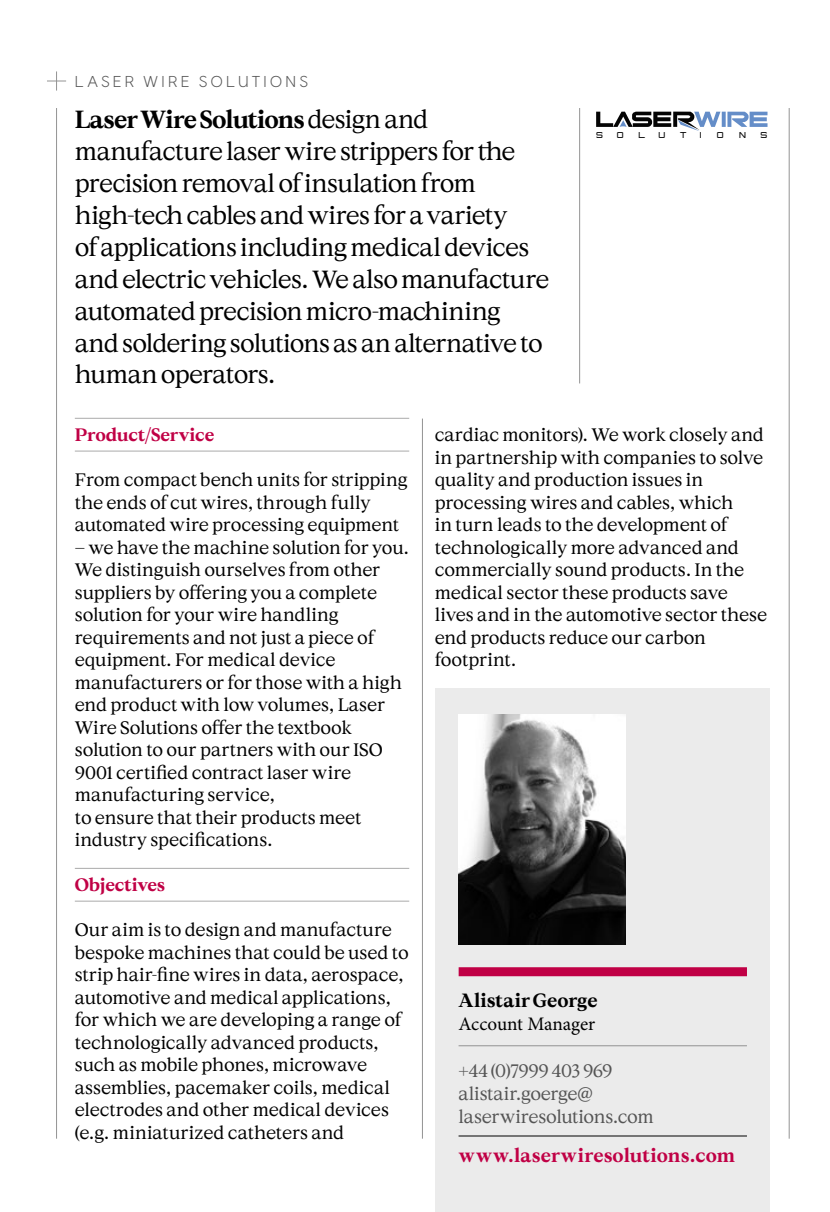
<style>
.page{position:relative;width:830px;height:1212px;background:#fff}
.page>*{position:absolute;margin:0;border:0;box-sizing:border-box;transform-origin:0 0}
.StandFirst_Serif_16{font:24.75px/31.9px "Cymru Serif";letter-spacing:-.035em;color:#000}
.URL{font:700 19.12px "Cymru Serif";letter-spacing:.015em;color:#c00045}
.StandFirst_Serif_16-2{font:700 19.12px "Cymru Serif";letter-spacing:.005em;color:#000}
._03_Name_Line{font:19.12px "Minion Pro";letter-spacing:-.005em;color:#000}
._02_Body{font:18px/22.5px "Wales Serif";letter-spacing:-.01em;color:#000}
._02_Body-2{font:18px/22.9px "Wales Serif";letter-spacing:-.02em;color:#555}
._01_Red_Title_Line{font:700 18px "Cymru Serif";letter-spacing:-.01em;color:#c00045}
.t1{font:300 15.75px "Wales Sans Headline";letter-spacing:.22em;color:#555}
.t2{font:8.33px "Orbitron";color:#050505}
.s1{font-weight:700}
.s2{font-family:"Wales Serif"}
</style>
<div class="page">
<hr style="left:75px;top:418px;width:334px;height:1px;background:#aaa">
<hr style="left:75px;top:451px;width:334px;height:1px;background:#aaa">
<hr style="left:75px;top:868px;width:334px;height:1px;background:#aaa">
<hr style="left:75px;top:901px;width:334px;height:1px;background:#aaa">
<hr style="left:422px;top:419px;width:1px;height:720px;background:#939393">
<hr style="left:788px;top:108px;width:1px;height:1031px;background:#939393">
<hr style="left:56px;top:108px;width:1px;height:1031px;background:#939393">
<svg style="left:47px;top:71px;width:19px;height:20px"></svg>
<hr style="left:579px;top:108px;width:1px;height:275px;background:#939393">
<svg style="left:721px;top:112px;width:4px;height:15px"></svg>
<svg style="left:727px;top:112px;width:40px;height:15px"></svg>
<svg style="left:596px;top:112px;width:124px;height:19px"></svg>
<div style="left:435px;top:689px;width:334px;height:523px;background:#ebebeb"></div>
<div style="left:458px;top:967px;width:288px;height:9px;background:#c00045"></div>
<img style="left:458px;top:715px;width:167px;height:229px">
<hr style="left:458px;top:1045px;width:288px;height:1px;background:#939393">
<hr style="left:458px;top:1135px;width:288px;height:1px;background:#000">
<p class="t1" style="left:75px;top:71px;width:234px">LASER WIRE SOLUTIONS</p>
<p class="StandFirst_Serif_16" style="left:75px;top:103px;width:476px"><span class="s1">Laser Wire Solutions</span> design and manufacture laser wire strippers for the precision removal of insulation from high-tech cables and wires for a variety<br>of applications including medical devices and electric vehicles. We also manufacture automated precision micro-machining and soldering solutions as an alternative to human operators.</p>
<p class="_01_Red_Title_Line" style="left:75px;top:424px;width:141px">Pro<span class="s2">d</span>uct/Service</p>
<p class="_02_Body" style="left:75px;top:468px;width:334px">From compact bench units for stripping the ends of cut wires, through fully automated wire processing equipment</p>
<p class="_02_Body" style="left:75px;top:536px;width:336px">– we have the machine solution for you.<br>We distinguish ourselves from other suppliers by offering you a complete solution for your wire handling requirements and not just a piece of equipment. For medical device manufacturers or for those with a high end product with low volumes, Laser Wire Solutions offer the textbook solution to our partners with our ISO 9001 certified contract laser wire manufacturing service,<br>to ensure that their products meet industry specifications.</p>
<p class="_01_Red_Title_Line" style="left:75px;top:874px;width:92px">Objectives</p>
<p class="_02_Body" style="left:75px;top:918px;width:335px">Our aim is to design and manufacture bespoke machines that could be used to strip hair-fine wires in data, aerospace, automotive and medical applications, for which we are developing a range of technologically advanced products, such as mobile phones, microwave assemblies, pacemaker coils, medical electrodes and other medical devices (e.g. miniaturized catheters and</p>
<p class="t2" style="left:596px;top:130px;width:8px">S</p>
<p class="t2" style="left:616px;top:130px;width:8px">O</p>
<p class="t2" style="left:638px;top:130px;width:8px">L</p>
<p class="t2" style="left:658px;top:130px;width:8px">U</p>
<p class="t2" style="left:679px;top:130px;width:8px">T</p>
<p class="t2" style="left:699px;top:130px;width:3px">I</p>
<p class="t2" style="left:716px;top:130px;width:8px">O</p>
<p class="t2" style="left:739px;top:130px;width:8px">N</p>
<p class="t2" style="left:760px;top:130px;width:8px">S</p>
<p class="_02_Body" style="left:434px;top:423px;width:334px">cardiac monitors). We work closely and in partnership with companies to solve quality and production issues in processing wires and cables, which<br>in turn leads to the development of technologically more advanced and commercially sound products. In the medical sector these products save lives and in the automotive sector these end products reduce our carbon footprint.</p>
<p class="StandFirst_Serif_16-2" style="left:458px;top:989px;width:140px">Alistair George</p>
<p class="_03_Name_Line" style="left:458px;top:1011px;width:138px">Account Manager</p>
<p class="_02_Body-2" style="left:458px;top:1059px;width:197px">+44 (0)7999 403 969 alistair.goerge@ laserwiresolutions.com</p>
<p class="URL" style="left:458px;top:1143px;width:278px">www.laserwiresolutions.com</p>
</div>
